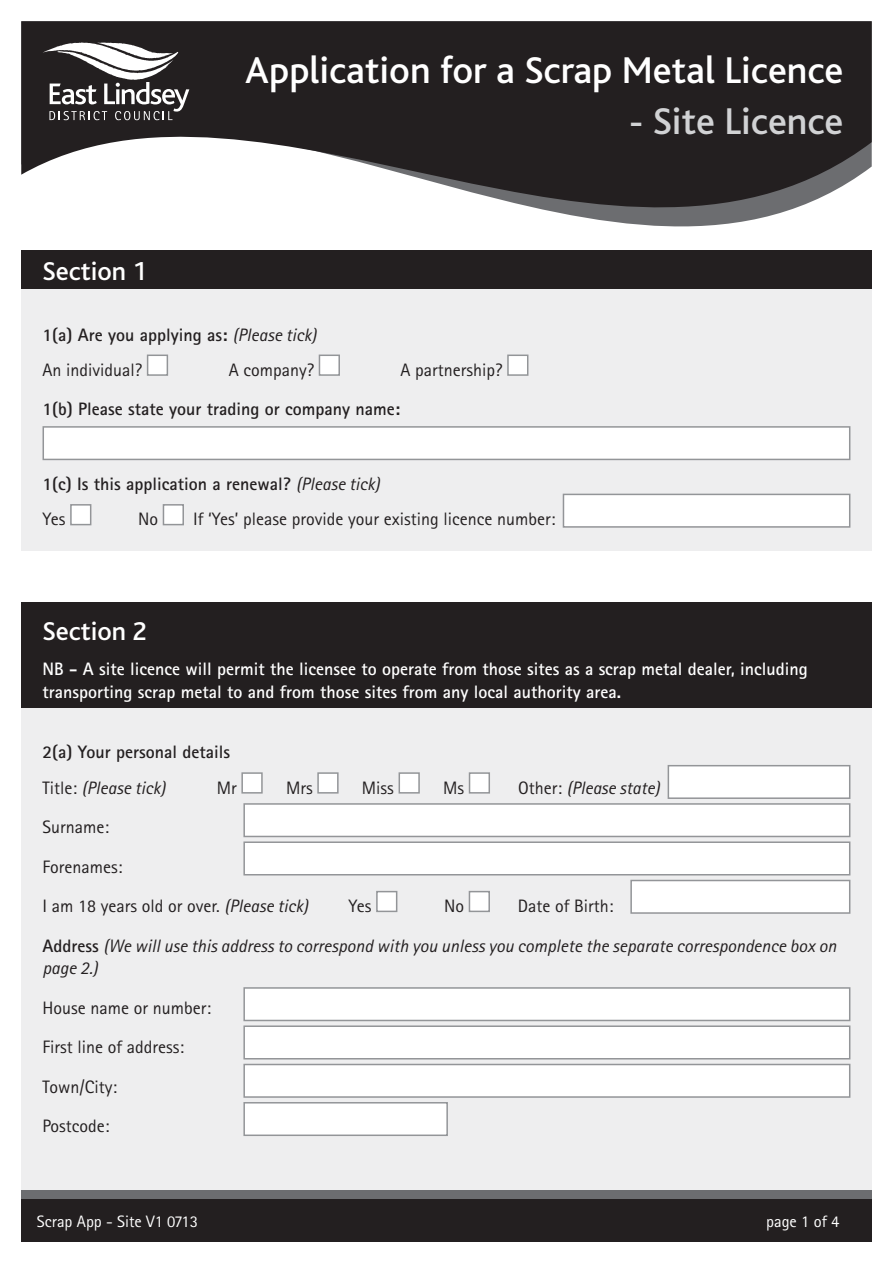
<style>
.page{position:relative;width:893px;height:1263px;background:#fff}
.page>*{position:absolute;margin:0;border:0;box-sizing:border-box;transform-origin:0 0}
.t1{font:500 39px "Bliss";color:#fff}
.t2{font:500 39px "Bliss";color:#d1d2d4}
.t3{font:500 27px "Bliss";color:#fff}
.t4{font:18px/39.5px "Rotis Sans Serif";color:#231f20}
.t5{font:700 18px/35.2px "Rotis Sans Serif";color:#231f20}
.t6{font:700 18px/22.5px "Rotis Sans Serif";color:#fff}
.t7{font:italic 18px/39.5px "Rotis Sans Serif";color:#231f20}
.t8{font:16.5px "Rotis Sans Serif";color:#fff}
.s1{font-weight:400;font-style:italic}
.s2{font-weight:400}
.s3{font-style:normal}
.s4{font-style:italic}
.s5{font-weight:700;font-style:normal}
</style>
<div class="page">
<div style="left:21px;top:602px;width:851px;height:640px;background:#eeeeef"></div>
<div style="left:21px;top:602px;width:851px;height:106px;background:#231f20"></div>
<div style="left:21px;top:259px;width:851px;height:292px;background:#eeeeef"></div>
<svg style="left:21px;top:21px;width:851px;height:268px;fill:#231f20"></svg>
<div style="left:21px;top:1191px;width:851px;height:51px;background:#6c6d70"></div>
<div style="left:21px;top:1199px;width:851px;height:43px;background:#231f20"></div>
<svg style="left:43px;top:42px;width:146px;height:78px"></svg>
<div style="left:21px;top:250px;width:851px;height:38px;background:#231f20"></div>
<div style="left:147px;top:354px;width:21px;height:22px;background:#fff;border:2px solid #939598"></div>
<div style="left:319px;top:354px;width:21px;height:22px;background:#fff;border:2px solid #939598"></div>
<div style="left:507px;top:354px;width:21px;height:22px;background:#fff;border:2px solid #939598"></div>
<div style="left:70px;top:504px;width:21px;height:21px;background:#fff;border:2px solid #939598"></div>
<div style="left:163px;top:504px;width:21px;height:21px;background:#fff;border:2px solid #939598"></div>
<div style="left:241px;top:772px;width:22px;height:21px;background:#fff;border:2px solid #939598"></div>
<div style="left:317px;top:772px;width:22px;height:21px;background:#fff;border:2px solid #939598"></div>
<div style="left:399px;top:772px;width:21px;height:21px;background:#fff;border:2px solid #939598"></div>
<div style="left:469px;top:772px;width:21px;height:21px;background:#fff;border:2px solid #939598"></div>
<div style="left:376px;top:891px;width:21px;height:21px;background:#fff;border:2px solid #939598"></div>
<div style="left:469px;top:891px;width:21px;height:21px;background:#fff;border:2px solid #939598"></div>
<div style="left:43px;top:426px;width:807px;height:34px;background:#fff;border:2px solid #939598"></div>
<div style="left:563px;top:494px;width:287px;height:34px;background:#fff;border:2px solid #939598"></div>
<div style="left:668px;top:765px;width:182px;height:34px;background:#fff;border:2px solid #939598"></div>
<div style="left:243px;top:803px;width:607px;height:34px;background:#fff;border:2px solid #939598"></div>
<div style="left:243px;top:841px;width:607px;height:34px;background:#fff;border:2px solid #939598"></div>
<div style="left:243px;top:987px;width:607px;height:34px;background:#fff;border:2px solid #939598"></div>
<div style="left:243px;top:1025px;width:607px;height:34px;background:#fff;border:2px solid #939598"></div>
<div style="left:243px;top:1064px;width:607px;height:34px;background:#fff;border:2px solid #939598"></div>
<div style="left:243px;top:1102px;width:205px;height:34px;background:#fff;border:2px solid #939598"></div>
<div style="left:630px;top:880px;width:220px;height:34px;background:#fff;border:2px solid #939598"></div>
<h2 class="t3" style="left:43px;top:257px;width:106px">Section 1</h2>
<h1 class="t1" style="left:245px;top:50px;width:600px">Application for a Scrap Metal Licence</h1>
<h1 class="t2" style="left:629px;top:101px;width:216px">- Site Licence</h1>
<p class="t5" style="left:43px;top:316px;width:275px">1(a) Are you applying as: <span class="s1">(Please tick)<br></span><span class="s2">An individual?</span></p>
<p class="t4" style="left:229px;top:350px;width:87px">A company?</p>
<p class="t4" style="left:401px;top:350px;width:103px">A partnership?</p>
<p class="t5" style="left:43px;top:391px;width:359px">1(b) Please state your trading or company name:</p>
<p class="t5" style="left:43px;top:466px;width:339px">1(c) Is this application a renewal? <span class="s1">(Please tick)<br></span><span class="s2">Yes</span></p>
<p class="t4" style="left:138px;top:499px;width:21px">No</p>
<p class="t4" style="left:193px;top:499px;width:364px">If ‘Yes’ please provide your existing licence number:</p>
<h2 class="t3" style="left:43px;top:617px;width:106px">Section 2</h2>
<p class="t6" style="left:43px;top:657px;width:767px">NB - A site licence will permit the licensee to operate from those sites as a scrap metal dealer, including transporting scrap metal to and from those sites from any local authority area.</p>
<p class="t5" style="left:43px;top:734px;width:189px">2(a) Your personal details<br><span class="s2">Title:</span> <span class="s1">(Please tick)</span></p>
<p class="t4" style="left:217px;top:768px;width:21px">Mr</p>
<p class="t4" style="left:286px;top:768px;width:28px">Mrs</p>
<p class="t4" style="left:362px;top:768px;width:33px">Miss</p>
<p class="t4" style="left:443px;top:768px;width:22px">Ms</p>
<p class="t7" style="left:518px;top:768px;width:143px"><span class="s3">Other:</span> (Please state)</p>
<p class="t4" style="left:43px;top:807px;width:267px">Surname:<br>Forenames:<br>I am 18 years old or over. <span class="s4">(Please tick)</span></p>
<p class="t7" style="left:43px;top:886px;width:796px;text-indent:475px"><span class="s3">Date of Birth:<br></span><span class="s5">Address</span> (We will use this address to correspond with you unless you complete the separate correspondence box on</p>
<p class="t7" style="left:43px;top:948px;width:57px">page 2.)</p>
<p class="t4" style="left:43px;top:988px;width:170px">House name or number:<br>First line of address:<br>Town/City:<br>Postcode:</p>
<p class="t4" style="left:348px;top:886px;width:24px">Yes</p>
<p class="t4" style="left:444px;top:886px;width:21px">No</p>
<p class="t8" style="left:37px;top:1212px;width:163px">Scrap App - Site V1 0713</p>
<p class="t8" style="left:766px;top:1212px;width:75px">page 1 of 4</p>
</div>
